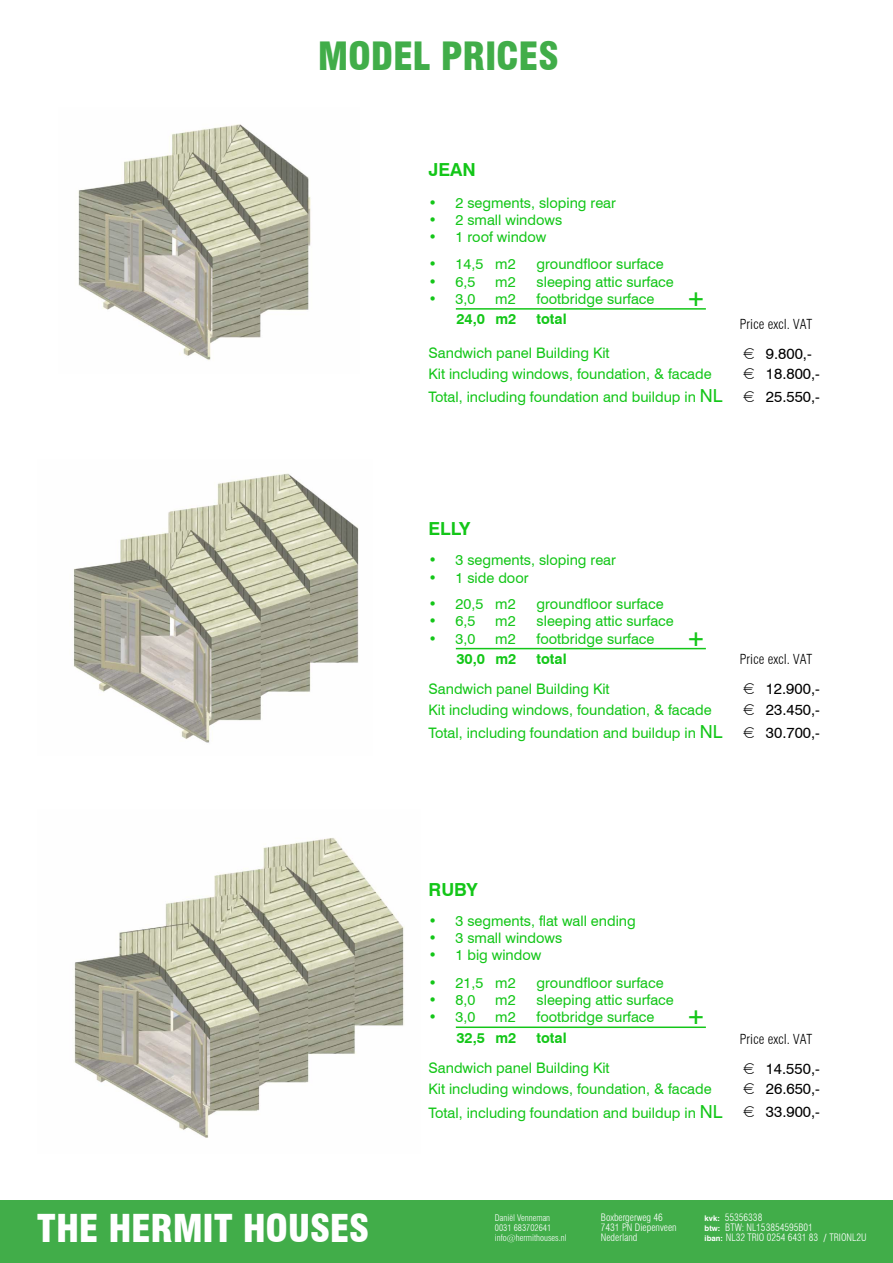
<style>
.page{position:relative;width:893px;height:1263px;background:#fff}
.page>*{position:absolute;margin:0;border:0;box-sizing:border-box;transform-origin:0 0}
.t1{font:900 condensed 38.1px "Swiss 721 BT";letter-spacing:-.005em;color:#41ad49}
.t2{font:900 condensed 37.5px "Swiss 721 BT";letter-spacing:-.005em;color:#fff}
.t3{font:700 22.95px "Swiss 721 BT";color:#13c618}
.t4{font:700 18px "Swiss 721 BT";color:#13c618}
.t5{font:15px/20.7px "Swiss 721 BT";color:#000}
.t6{font:14.55px/20.7px "Swiss 721 BT";color:#13c618}
.t7{font:700 14.55px "Swiss 721 BT";color:#13c618}
.t8{font:300 condensed 13.5px "Swiss 721 BT";color:#000}
.t9{font:300 condensed 10.05px/10.1px "Swiss 721 BT";color:#fff}
.t10{font:300 condensed 8.85px/10.1px "Swiss 721 BT";color:#fff}
.s1{font-size:18px}
.s2{font-family:"Roman D"}
.s3{font-weight:700;font-stretch:normal;font-size:7.8px}
.s4{font-weight:700;font-stretch:normal}
</style>
<div class="page">
<div style="left:0;top:1201px;width:893px;height:62px;background:#41ad49"></div>
<img style="left:78px;top:124px;width:233px;height:236px">
<img style="left:73px;top:473px;width:286px;height:270px">
<img style="left:74px;top:838px;width:330px;height:300px">
<hr style="left:456px;top:648px;width:250px;height:1px;background:#13c618">
<hr style="left:456px;top:1026px;width:250px;height:2px;background:#13c618">
<hr style="left:456px;top:308px;width:250px;height:2px;background:#13c618">
<h1 class="t1" style="left:318px;top:33px;width:242px">MODEL PRICES</h1>
<p class="t4" style="left:429px;top:158px;width:49px">JEAN</p>
<p class="t6" style="left:429px;top:192px;width:189px">• 2 segments, sloping rear</p>
<p class="t6" style="left:429px;top:209px;width:135px">• 2 small windows</p>
<p class="t6" style="left:429px;top:227px;width:119px">• 1 roof window</p>
<p class="t6" style="left:429px;top:254px;width:89px">• 14,5 m2</p>
<p class="t6" style="left:537px;top:254px;width:129px">groundfloor surface</p>
<p class="t6" style="left:429px;top:271px;width:48px">• 6,5</p>
<p class="t6" style="left:495px;top:271px;width:22px">m2</p>
<p class="t6" style="left:537px;top:271px;width:139px">sleeping attic surface</p>
<p class="t6" style="left:429px;top:288px;width:48px">• 3,0</p>
<p class="t6" style="left:495px;top:288px;width:22px">m2</p>
<p class="t6" style="left:537px;top:288px;width:119px">footbridge surface</p>
<p class="t7" style="left:456px;top:310px;width:62px">24,0 m2</p>
<p class="t7" style="left:537px;top:310px;width:32px">total</p>
<h3 class="t3" style="left:686px;top:284px;width:21px">+</h3>
<p class="t6" style="left:429px;top:343px;width:285px">Sandwich panel Building Kit<br>Kit including windows, foundation, &amp; facade</p>
<p class="t6" style="left:429px;top:386px;width:296px">Total, including foundation and buildup in <span class="s1">NL</span></p>
<p class="t8" style="left:740px;top:316px;width:74px">Price excl. VAT</p>
<p class="t5" style="left:744px;top:343px;width:77px"><span class="s2">€</span> 9.800,- <span class="s2">€</span> 18.800,-</p>
<p class="t5" style="left:744px;top:387px;width:77px"><span class="s2">€</span> 25.550,-</p>
<p class="t4" style="left:429px;top:517px;width:43px">ELLY</p>
<p class="t6" style="left:429px;top:550px;width:189px">• 3 segments, sloping rear</p>
<p class="t6" style="left:429px;top:567px;width:102px">• 1 side door</p>
<p class="t6" style="left:429px;top:593px;width:89px">• 20,5 m2</p>
<p class="t6" style="left:537px;top:593px;width:129px">groundfloor surface</p>
<p class="t6" style="left:429px;top:611px;width:48px">• 6,5</p>
<p class="t6" style="left:495px;top:611px;width:22px">m2</p>
<p class="t6" style="left:537px;top:611px;width:139px">sleeping attic surface</p>
<p class="t6" style="left:429px;top:628px;width:48px">• 3,0</p>
<p class="t6" style="left:495px;top:628px;width:22px">m2</p>
<p class="t6" style="left:537px;top:628px;width:119px">footbridge surface</p>
<p class="t7" style="left:456px;top:650px;width:62px">30,0 m2</p>
<p class="t7" style="left:537px;top:650px;width:32px">total</p>
<h3 class="t3" style="left:686px;top:623px;width:21px">+</h3>
<p class="t6" style="left:429px;top:678px;width:285px">Sandwich panel Building Kit<br>Kit including windows, foundation, &amp; facade</p>
<p class="t6" style="left:429px;top:722px;width:296px">Total, including foundation and buildup in <span class="s1">NL</span></p>
<p class="t8" style="left:740px;top:651px;width:74px">Price excl. VAT</p>
<p class="t5" style="left:744px;top:678px;width:77px"><span class="s2">€</span> 12.900,- <span class="s2">€</span> 23.450,-</p>
<p class="t5" style="left:744px;top:722px;width:77px"><span class="s2">€</span> 30.700,-</p>
<p class="t4" style="left:429px;top:878px;width:50px">RUBY</p>
<p class="t6" style="left:429px;top:910px;width:209px">• 3 segments, flat wall ending</p>
<p class="t6" style="left:429px;top:927px;width:135px">• 3 small windows</p>
<p class="t6" style="left:429px;top:945px;width:114px">• 1 big window</p>
<p class="t6" style="left:429px;top:972px;width:89px">• 21,5 m2</p>
<p class="t6" style="left:537px;top:972px;width:129px">groundfloor surface</p>
<p class="t6" style="left:429px;top:989px;width:48px">• 8,0</p>
<p class="t6" style="left:495px;top:989px;width:22px">m2</p>
<p class="t6" style="left:537px;top:989px;width:139px">sleeping attic surface</p>
<p class="t6" style="left:429px;top:1007px;width:48px">• 3,0</p>
<p class="t6" style="left:495px;top:1007px;width:22px">m2</p>
<p class="t6" style="left:537px;top:1007px;width:119px">footbridge surface</p>
<p class="t7" style="left:456px;top:1029px;width:62px">32,5 m2</p>
<p class="t7" style="left:537px;top:1029px;width:32px">total</p>
<h3 class="t3" style="left:686px;top:1002px;width:21px">+</h3>
<p class="t6" style="left:429px;top:1058px;width:285px">Sandwich panel Building Kit<br>Kit including windows, foundation, &amp; facade</p>
<p class="t6" style="left:429px;top:1102px;width:296px">Total, including foundation and buildup in <span class="s1">NL</span></p>
<p class="t8" style="left:740px;top:1030px;width:74px">Price excl. VAT</p>
<p class="t5" style="left:744px;top:1058px;width:77px"><span class="s2">€</span> 14.550,- <span class="s2">€</span> 26.650,-</p>
<p class="t5" style="left:744px;top:1101px;width:77px"><span class="s2">€</span> 33.900,-</p>
<h2 class="t2" style="left:37px;top:1206px;width:333px">THE HERMIT HOUSES</h2>
<p class="t10" style="left:495px;top:1212px;width:73px">Daniël Venneman<br>0031 683702641 info@hermithouses.nl</p>
<p class="t9" style="left:601px;top:1212px;width:77px">Boxbergerweg 46<br>7431 PN Diepenveen<br>Nederland</p>
<p class="t9" style="left:705px;top:1212px;width:163px"><span class="s3">kvk:</span> 55356338<br><span class="s3">btw:</span> BTW: NL153854595B01<br><span class="s3">iban:</span> NL32 TRIO 0254 6431 83 <span class="s4">/</span> TRIONL2U</p>
</div>
